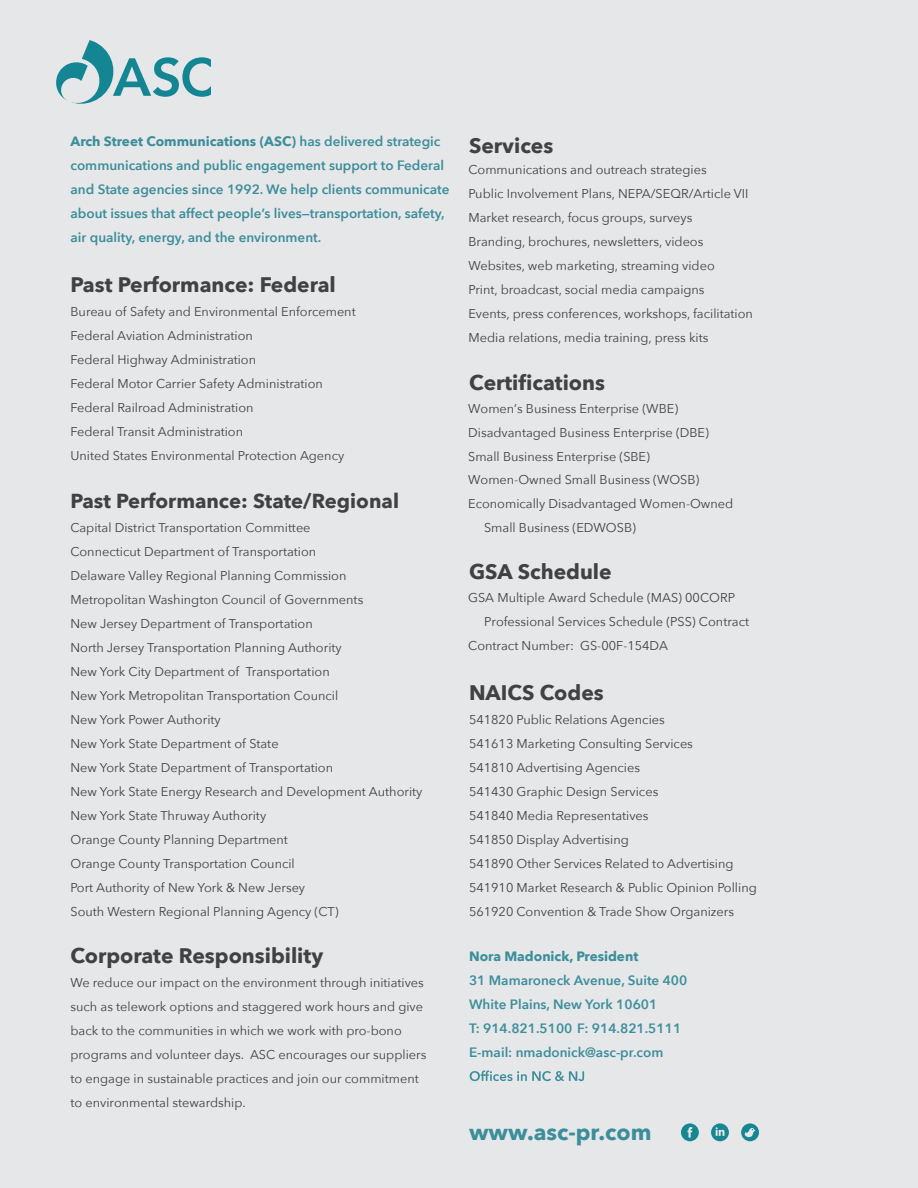
<style>
.page{position:relative;width:918px;height:1188px;background:#e6e7e8}
.page>*{position:absolute;margin:0;border:0;box-sizing:border-box;transform-origin:0 0}
.t1{font:700 22.5px "Avenir Next";color:#3c8e9b}
.t2{font:700 21px "Avenir Next";color:#414042}
.t3{font:700 20.25px "Avenir Next";color:#414042}
.t4{font:600 13.5px/24px "Avenir Next";color:#3c8e9b}
.t5{font:700 13.5px "Avenir Next";color:#3c8e9b}
.t6{font:12.75px/24px "Avenir Next";color:#414042}
.s1{font-weight:700}
</style>
<div class="page">
<svg style="left:470px;top:1071px;width:114px;height:10px"></svg>
<svg style="left:56px;top:40px;width:154px;height:64px"></svg>
<svg style="left:681px;top:1123px;width:18px;height:18px"></svg>
<svg style="left:711px;top:1123px;width:18px;height:18px"></svg>
<svg style="left:741px;top:1123px;width:18px;height:18px"></svg>
<p class="t4" style="left:70px;top:129px;width:380px"><span class="s1">Arch Street Communications (ASC)</span> has delivered strategic communications and public engagement support to Federal and State agencies since 1992. We help clients communicate about issues that affect people’s lives—transportation, safety, air quality, energy, and the environment.</p>
<h2 class="t2" style="left:70px;top:266px;width:267px">Past Performance: Federal</h2>
<p class="t6" style="left:70px;top:299px;width:287px">Bureau of Safety and Environmental Enforcement Federal Aviation Administration<br>Federal Highway Administration<br>Federal Motor Carrier Safety Administration Federal Railroad Administration<br>Federal Transit Administration<br>United States Environmental Protection Agency</p>
<h3 class="t3" style="left:70px;top:483px;width:330px">Past Performance: State/Regional</h3>
<p class="t6" style="left:70px;top:515px;width:354px">Capital District Transportation Committee<br>Connecticut Department of Transportation<br>Delaware Valley Regional Planning Commission Metropolitan Washington Council of Governments<br>New Jersey Department of Transportation<br>North Jersey Transportation Planning Authority<br>New York City Department of Transportation<br>New York Metropolitan Transportation Council<br>New York Power Authority<br>New York State Department of State<br>New York State Department of Transportation<br>New York State Energy Research and Development Authority New York State Thruway Authority<br>Orange County Planning Department<br>Orange County Transportation Council<br>Port Authority of New York &amp; New Jersey<br>South Western Regional Planning Agency (CT)</p>
<h2 class="t2" style="left:70px;top:938px;width:254px">Corporate Responsibility</h2>
<p class="t6" style="left:70px;top:970px;width:357px">We reduce our impact on the environment through initiatives such as telework options and staggered work hours and give back to the communities in which we work with pro-bono programs and volunteer days. ASC encourages our suppliers to engage in sustainable practices and join our commitment to environmental stewardship.</p>
<h2 class="t2" style="left:469px;top:128px;width:86px">Services</h2>
<p class="t6" style="left:469px;top:157px;width:286px">Communications and outreach strategies<br>Public Involvement Plans, NEPA/SEQR/Article VII Market research, focus groups, surveys<br>Branding, brochures, newsletters, videos Websites, web marketing, streaming video<br>Print, broadcast, social media campaigns<br>Events, press conferences, workshops, facilitation Media relations, media training, press kits</p>
<h2 class="t2" style="left:469px;top:365px;width:138px">Certifications</h2>
<p class="t6" style="left:468px;top:396px;width:211px">Women’s Business Enterprise (WBE)</p>
<p class="t6" style="left:468px;top:420px;width:242px">Disadvantaged Business Enterprise (DBE)</p>
<p class="t6" style="left:468px;top:444px;width:183px">Small Business Enterprise (SBE)</p>
<p class="t6" style="left:468px;top:467px;width:233px">Women-Owned Small Business (WOSB)</p>
<p class="t6" style="left:468px;top:491px;width:267px">Economically Disadvantaged Women-Owned</p>
<p class="t6" style="left:484px;top:515px;width:153px">Small Business (EDWOSB)</p>
<h2 class="t2" style="left:469px;top:554px;width:144px">GSA Schedule</h2>
<p class="t6" style="left:468px;top:585px;width:268px">GSA Multiple Award Schedule (MAS) 00CORP</p>
<p class="t6" style="left:484px;top:609px;width:267px">Professional Services Schedule (PSS) Contract</p>
<p class="t6" style="left:468px;top:633px;width:202px">Contract Number: GS-00F-154DA</p>
<h2 class="t2" style="left:469px;top:675px;width:136px">NAICS Codes</h2>
<p class="t6" style="left:469px;top:707px;width:289px">541820 Public Relations Agencies<br>541613 Marketing Consulting Services<br>541810 Advertising Agencies<br>541430 Graphic Design Services<br>541840 Media Representatives<br>541850 Display Advertising<br>541890 Other Services Related to Advertising 541910 Market Research &amp; Public Opinion Polling 561920 Convention &amp; Trade Show Organizers</p>
<p class="t5" style="left:469px;top:944px;width:171px">Nora Madonick, President</p>
<p class="t4" style="left:469px;top:968px;width:220px">31 Mamaroneck Avenue, Suite 400<br>White Plains, New York 10601<br>T: 914.821.5100 F: 914.821.5111<br>E-mail: nmadonick@asc-pr.com</p>
<h1 class="t1" style="left:469px;top:1113px;width:184px">www.asc-pr.com</h1>
</div>
